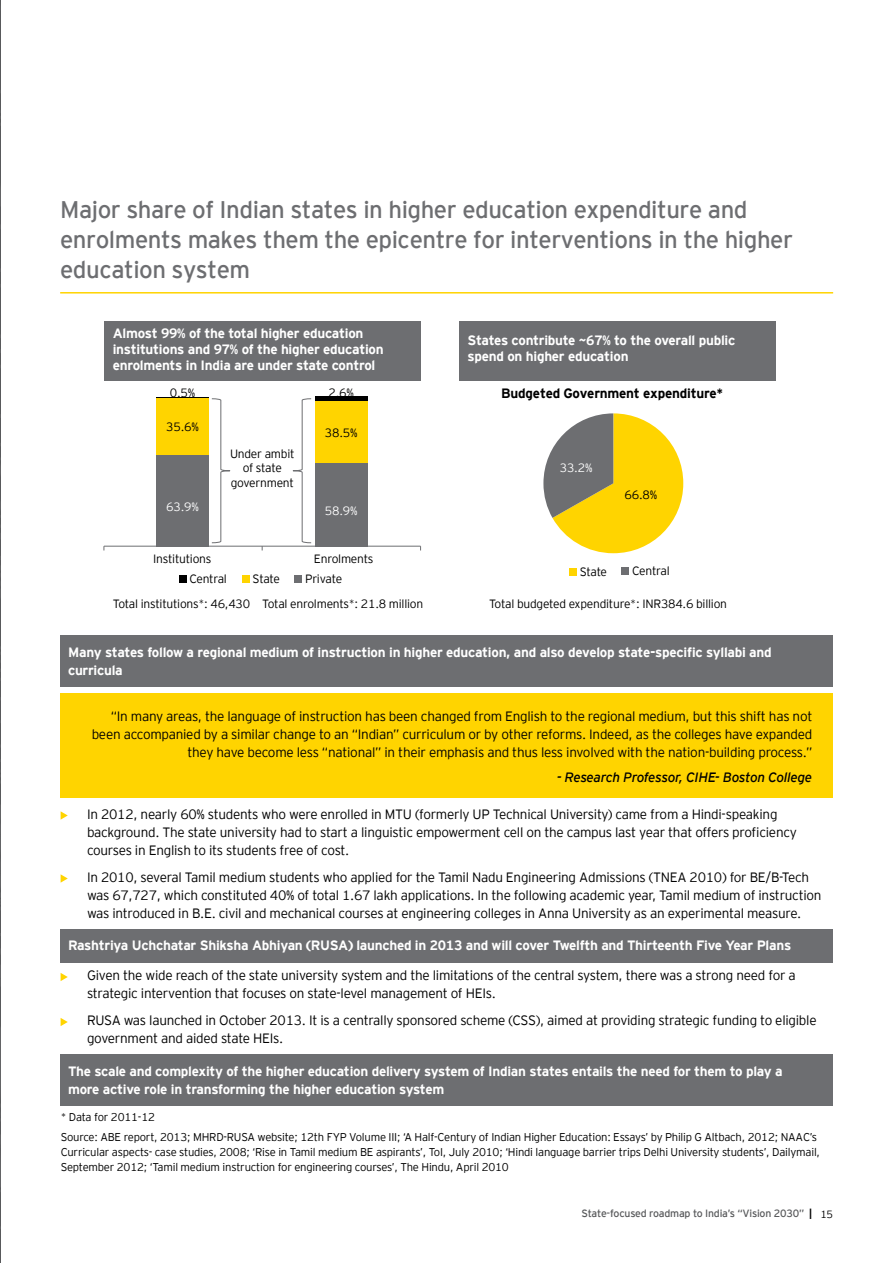
<style>
.page{position:relative;width:893px;height:1263px;background:#fff}
.page>*{position:absolute;margin:0;border:0;box-sizing:border-box;transform-origin:0 0}
.t1{font:24px/30px "EY Interstate";letter-spacing:-.02em;color:#6d6e71}
.t2{font:300 13.5px/18px "EY Interstate";letter-spacing:-.02em;color:#000}
.t3{font:700 13.5px/16.2px "EY Interstate";letter-spacing:-.02em;color:#fff}
.t4{font:italic 300 13.5px "EY Interstate";letter-spacing:-.025em;color:#000}
.t5{font:700 13.5px "EY Interstate";letter-spacing:-.015em;color:#000}
.t6{font:300 12px/14.4px "EY Interstate";letter-spacing:-.02em;color:#000;text-align:center}
.t7{font:300 12px "EY Interstate";color:#fff}
.t8{font:300 11.25px/15px "EY Interstate";letter-spacing:-.02em;color:#000}
.t9{font:10.5px "EY Interstate";letter-spacing:-.02em;color:#58595b}
.s1{font-size:9px;color:#ffd400}
.s2{font-weight:700;color:#000}
.s3{font-weight:300;color:#000}
</style>
<div class="page">
<hr style="left:0;top:0;width:1px;height:1263px;background:#58595b">
<svg style="left:0;top:1135px;width:1px;height:93px"></svg>
<svg style="left:0;top:1042px;width:1px;height:79px"></svg>
<svg style="left:0;top:90px;width:1px;height:116px"></svg>
<img style="left:0;top:268px;width:1px;height:774px">
<hr style="left:60px;top:292px;width:773px;height:2px;background:#ffd400">
<div style="left:156px;top:455px;width:53px;height:92px;background:#6d6e71"></div>
<div style="left:315px;top:462px;width:52px;height:85px;background:#6d6e71"></div>
<div style="left:156px;top:397px;width:53px;height:58px;background:#ffd400"></div>
<div style="left:315px;top:401px;width:52px;height:62px;background:#ffd400"></div>
<hr style="left:156px;top:397px;width:53px;height:1px;background:#000">
<hr style="left:315px;top:397px;width:52px;height:4px;background:#000">
<hr style="left:104px;top:546px;width:317px;height:1px;background:#6d6e71">
<div style="left:179px;top:576px;width:7px;height:7px;background:#000"></div>
<div style="left:242px;top:576px;width:8px;height:7px;background:#ffd400"></div>
<div style="left:295px;top:575px;width:7px;height:7px;background:#6d6e71"></div>
<div style="left:104px;top:321px;width:317px;height:59px;background:#6d6e71"></div>
<div style="left:569px;top:568px;width:8px;height:7px;background:#ffd400"></div>
<div style="left:622px;top:568px;width:7px;height:7px;background:#6d6e71"></div>
<div style="left:459px;top:321px;width:316px;height:59px;background:#6d6e71"></div>
<svg style="left:543px;top:413px;width:140px;height:140px"></svg>
<svg style="left:211px;top:398px;width:20px;height:145px"></svg>
<svg style="left:292px;top:398px;width:20px;height:145px"></svg>
<div style="left:61px;top:636px;width:772px;height:51px;background:#6d6e71"></div>
<div style="left:61px;top:929px;width:772px;height:34px;background:#6d6e71"></div>
<div style="left:61px;top:1054px;width:772px;height:51px;background:#6d6e71"></div>
<div style="left:61px;top:693px;width:772px;height:105px;background:#ffd400"></div>
<svg style="left:60px;top:811px;width:8px;height:9px"></svg>
<svg style="left:60px;top:874px;width:8px;height:9px"></svg>
<svg style="left:60px;top:973px;width:8px;height:8px"></svg>
<svg style="left:60px;top:1018px;width:8px;height:8px"></svg>
<h1 class="t1" style="left:60px;top:193px;width:734px">Major share of Indian states in higher education expenditure and enrolments makes them the epicentre for interventions in the higher education system</h1>
<p class="t3" style="left:113px;top:324px;width:272px">Almost 99% of the total higher education institutions and 97% of the higher education enrolments in India are under state control</p>
<p class="t6" style="left:170px;top:384px;width:27px">0.5%</p>
<p class="t6" style="left:329px;top:385px;width:27px">2.6%</p>
<p class="t6" style="left:166px;top:419px;width:34px">35.6%</p>
<p class="t6" style="left:230px;top:446px;width:66px">Under ambit of state government</p>
<p class="t6" style="left:325px;top:425px;width:34px">38.5%</p>
<p class="t7" style="left:166px;top:499px;width:34px">63.9%</p>
<p class="t7" style="left:325px;top:503px;width:34px">58.9%</p>
<p class="t3" style="left:468px;top:331px;width:269px">States contribute ~67% to the overall public spend on higher education</p>
<p class="t5" style="left:501px;top:384px;width:224px">Budgeted Government expenditure*</p>
<p class="t7" style="left:560px;top:459px;width:34px">33.2%</p>
<p class="t6" style="left:625px;top:487px;width:34px">66.8%</p>
<p class="t6" style="left:153px;top:551px;width:60px">Institutions</p>
<p class="t6" style="left:314px;top:551px;width:61px">Enrolments</p>
<p class="t6" style="left:113px;top:596px;width:312px">Total institutions*: 46,430 Total enrolments*: 21.8 million</p>
<p class="t6" style="left:489px;top:596px;width:240px">Total budgeted expenditure*: INR384.6 billion</p>
<p class="t6" style="left:580px;top:564px;width:29px">State</p>
<p class="t6" style="left:632px;top:563px;width:39px">Central</p>
<p class="t6" style="left:189px;top:571px;width:39px">Central</p>
<p class="t6" style="left:253px;top:571px;width:29px">State</p>
<p class="t6" style="left:305px;top:571px;width:38px">Private</p>
<p class="t3" style="left:68px;top:642px;width:705px;line-height:18px">Many states follow a regional medium of instruction in higher education, and also develop state-specific syllabi and curricula</p>
<p class="t2" style="left:92px;top:706px;width:722px;text-align:right">“In many areas, the language of instruction has been changed from English to the regional medium, but this shift has not been accompanied by a similar change to an “Indian” curriculum or by other reforms. Indeed, as the colleges have expanded they have become less “national” in their emphasis and thus less involved with the nation-building process.”</p>
<p class="t4" style="left:557px;top:768px;width:257px">- Research Professor, CIHE- Boston College</p>
<p class="t2" style="left:87px;top:804px;width:711px;text-indent:-26px"><span class="s1">•</span> In 2012, nearly 60% students who were enrolled in MTU (formerly UP Technical University) came from a Hindi-speaking background. The state university had to start a linguistic empowerment cell on the campus last year that offers proficiency courses in English to its students free of cost.</p>
<p class="t2" style="left:87px;top:867px;width:736px;text-indent:-26px"><span class="s1">•</span> In 2010, several Tamil medium students who applied for the Tamil Nadu Engineering Admissions (TNEA 2010) for BE/B-Tech was 67,727, which constituted 40% of total 1.67 lakh applications. In the following academic year, Tamil medium of instruction was introduced in B.E. civil and mechanical courses at engineering colleges in Anna University as an experimental measure.</p>
<p class="t3" style="left:68px;top:937px;width:725px">Rashtriya Uchchatar Shiksha Abhiyan (RUSA) launched in 2013 and will cover Twelfth and Thirteenth Five Year Plans</p>
<p class="t2" style="left:87px;top:966px;width:710px;text-indent:-26px"><span class="s1">•</span> Given the wide reach of the state university system and the limitations of the central system, there was a strong need for a strategic intervention that focuses on state-level management of HEIs.</p>
<p class="t2" style="left:87px;top:1011px;width:731px;text-indent:-26px"><span class="s1">•</span> RUSA was launched in October 2013. It is a centrally sponsored scheme (CSS), aimed at providing strategic funding to eligible government and aided state HEIs.</p>
<p class="t3" style="left:68px;top:1061px;width:716px;line-height:18px">The scale and complexity of the higher education delivery system of Indian states entails the need for them to play a more active role in transforming the higher education system</p>
<p class="t8" style="left:61px;top:1108px;width:96px">* Data for 2011-12</p>
<p class="t8" style="left:61px;top:1129px;width:761px">Source: ABE report, 2013; MHRD-RUSA website; 12th FYP Volume III; ‘A Half-Century of Indian Higher Education: Essays’ by Philip G Altbach, 2012; NAAC’s<br>Curricular aspects- case studies, 2008; ‘Rise in Tamil medium BE aspirants’, ToI, July 2010; ‘Hindi language barrier trips Delhi University students’, Dailymail,<br>September 2012; ‘Tamil medium instruction for engineering courses’, The Hindu, April 2010</p>
<p class="t9" style="left:582px;top:1206px;width:253px">State-focused roadmap to India’s “Vision 2030” <span class="s2">|</span> <span class="s3">15</span></p>
</div>
